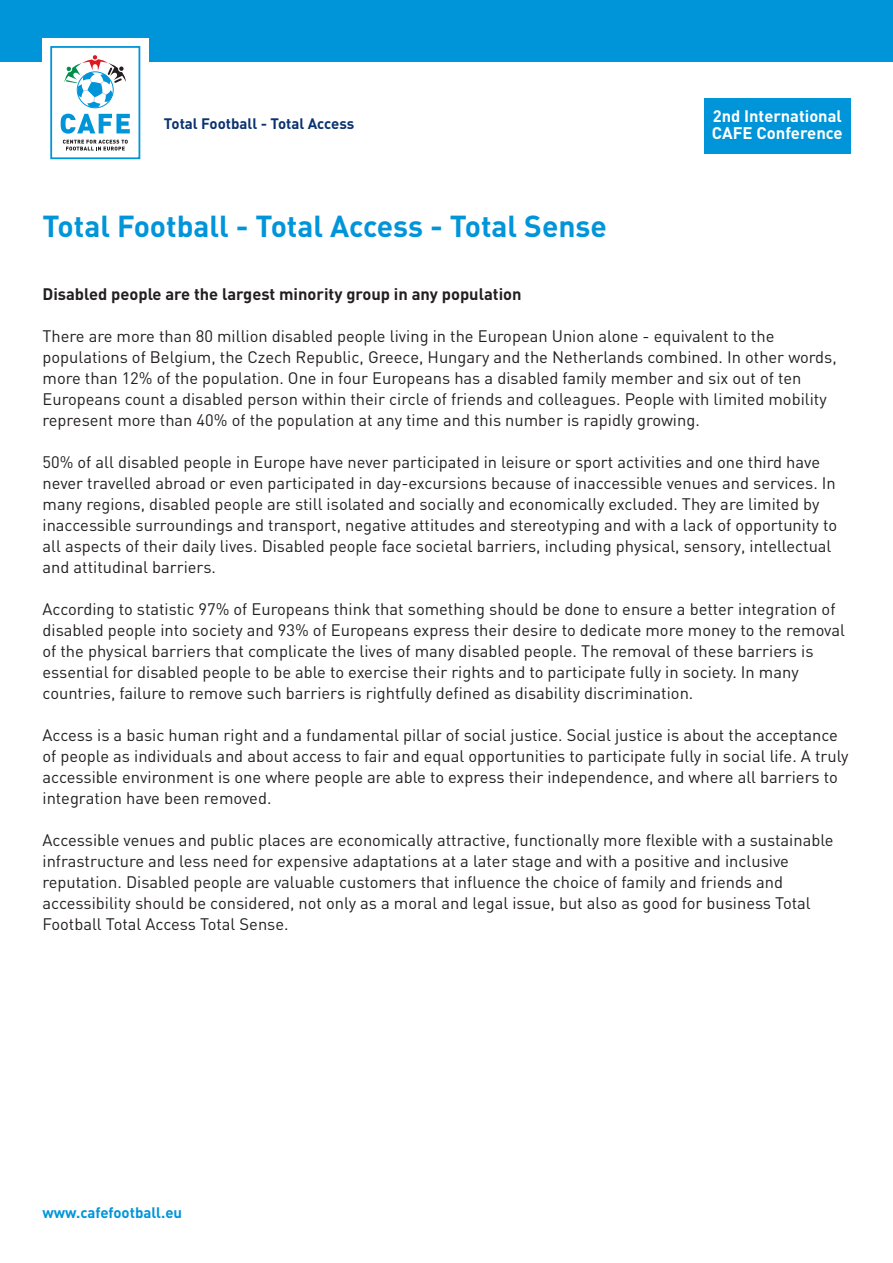
<style>
.page{position:relative;width:893px;height:1263px;background:#fff}
.page>*{position:absolute;margin:0;border:0;box-sizing:border-box;transform-origin:0 0}
.t1{font:700 30px "DIN";color:#0095d9}
.t2{font:700 16.65px "DIN";color:#fff}
.t3{font:16.5px/21px "DIN";color:#231f20}
.t4{font:700 16.5px "DIN";color:#231f20}
.t5{font:700 16.5px "DIN";color:#fff}
.t6{font:700 15px "DIN";color:#0b3270}
.t7{font:700 15px "DIN";color:#0095d9}
</style>
<div class="page">
<div style="left:0;top:0;width:893px;height:62px;background:#0095d9"></div>
<div style="left:43px;top:38px;width:106px;height:128px;background:#fff"></div>
<div style="left:50px;top:46px;width:90px;height:113px;border:2px solid #0095d9"></div>
<div style="left:92px;top:54px;width:6px;height:7px;border:1px solid #fff;border-radius:50%"></div>
<svg style="left:64px;top:55px;width:62px;height:53px"></svg>
<svg style="left:63px;top:140px;width:65px;height:10px"></svg>
<svg style="left:61px;top:114px;width:69px;height:20px"></svg>
<div style="left:704px;top:98px;width:146px;height:56px;background:#0095d9"></div>
<p class="t6" style="left:164px;top:115px;width:192px">Total Football - Total Access</p>
<h1 class="t1" style="left:43px;top:209px;width:566px">Total Football - Total Access - Total Sense</h1>
<p class="t5" style="left:713px;top:107px;width:130px">2nd International</p>
<p class="t2" style="left:712px;top:124px;width:132px">CAFE Conference</p>
<p class="t4" style="left:43px;top:284px;width:481px">Disabled people are the largest minority group in any population</p>
<p class="t3" style="left:43px;top:325px;width:796px">There are more than 80 million disabled people living in the European Union alone - equivalent to the populations of Belgium, the Czech Republic, Greece, Hungary and the Netherlands combined. In other words, more than 12% of the population. One in four Europeans has a disabled family member and six out of ten Europeans count a disabled person within their circle of friends and colleagues. People with limited mobility represent more than 40% of the population at any time and this number is rapidly growing.</p>
<p class="t3" style="left:43px;top:451px;width:796px">50% of all disabled people in Europe have never participated in leisure or sport activities and one third have never travelled abroad or even participated in day-excursions because of inaccessible venues and services. In many regions, disabled people are still isolated and socially and economically excluded. They are limited by inaccessible surroundings and transport, negative attitudes and stereotyping and with a lack of opportunity to all aspects of their daily lives. Disabled people face societal barriers, including physical, sensory, intellectual and attitudinal barriers.</p>
<p class="t3" style="left:43px;top:598px;width:804px">According to statistic 97% of Europeans think that something should be done to ensure a better integration of disabled people into society and 93% of Europeans express their desire to dedicate more money to the removal of the physical barriers that complicate the lives of many disabled people. The removal of these barriers is essential for disabled people to be able to exercise their rights and to participate fully in society. In many countries, failure to remove such barriers is rightfully defined as disability discrimination.</p>
<p class="t3" style="left:43px;top:724px;width:808px">Access is a basic human right and a fundamental pillar of social justice. Social justice is about the acceptance of people as individuals and about access to fair and equal opportunities to participate fully in social life. A truly accessible environment is one where people are able to express their independence, and where all barriers to integration have been removed.</p>
<p class="t3" style="left:43px;top:829px;width:792px">Accessible venues and public places are economically attractive, functionally more flexible with a sustainable infrastructure and less need for expensive adaptations at a later stage and with a positive and inclusive reputation. Disabled people are valuable customers that influence the choice of family and friends and accessibility should be considered, not only as a moral and legal issue, but also as good for business Total Football Total Access Total Sense.</p>
<p class="t7" style="left:43px;top:1203px;width:141px">www.cafefootball.eu</p>
</div>
